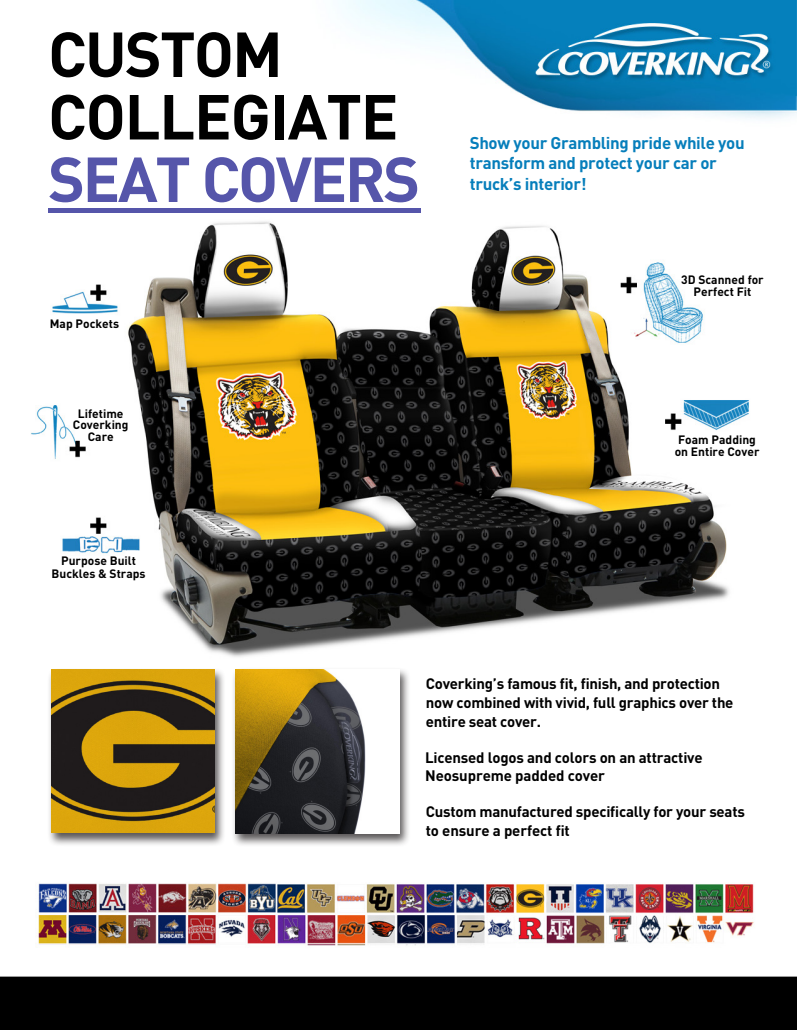
<style>
.page{position:relative;width:797px;height:1030px;background:#fff}
.page>*{position:absolute;margin:0;border:0;box-sizing:border-box;transform-origin:0 0}
.t1{font:700 62.5px/62.5px "Coverking";letter-spacing:-.03em;color:#000}
.t2{font:700 16.88px/20.2px "Coverking";letter-spacing:-.02em;color:#067ebb}
.t3{font:700 15px/18.8px "Coverking";letter-spacing:-.015em;color:#000}
.t4{font:700 12px/12.5px "Coverking";color:#000;text-align:center}
.s1{color:#55a}
</style>
<div class="page">
<img style="left:0;top:0;width:797px;height:1030px">
<div style="left:47px;top:668px;width:178px;height:179px;background:#231f20;opacity:.75"></div>
<img style="left:51px;top:670px;width:163px;height:163px">
<div style="left:232px;top:668px;width:179px;height:179px;background:#231f20;opacity:.75"></div>
<img style="left:236px;top:669px;width:164px;height:164px">
<div style="left:470px;top:137px;width:276px;height:64px;background:#fff"></div>
<img style="left:114px;top:212px;width:627px;height:448px">
<hr style="left:48px;top:209px;width:372px;height:4px;background:#55a">
<p class="t1" style="left:48px;top:20px;width:374px">CUSTOM<br>COLLEGIATE<br><span class="s1">SEAT COVERS</span></p>
<p class="t4" style="left:50px;top:317px;width:71px">Map Pockets</p>
<p class="t4" style="left:73px;top:407px;width:57px;line-height:11.9px">Lifetime<br>Coverking<br>Care</p>
<p class="t2" style="left:470px;top:132px;width:276px">Show your Grambling pride while you transform and protect your car or truck’s interior!</p>
<p class="t4" style="left:681px;top:273px;width:84px">3D Scanned for<br>Perfect Fit</p>
<p class="t4" style="left:675px;top:433px;width:86px;text-align:left">Foam Padding on Entire Cover</p>
<p class="t4" style="left:52px;top:554px;width:96px">Purpose Built<br>Buckles &amp; Straps</p>
<p class="t3" style="left:426px;top:674px;width:309px">Coverking’s famous fit, finish, and protection now combined with vivid, full graphics over the entire seat cover.</p>
<p class="t3" style="left:425px;top:748px;width:279px;line-height:18.1px">Licensed logos and colors on an attractive<br>Neosupreme padded cover</p>
<p class="t3" style="left:426px;top:802px;width:321px">Custom manufactured specifically for your seats to ensure a perfect fit</p>
</div>
